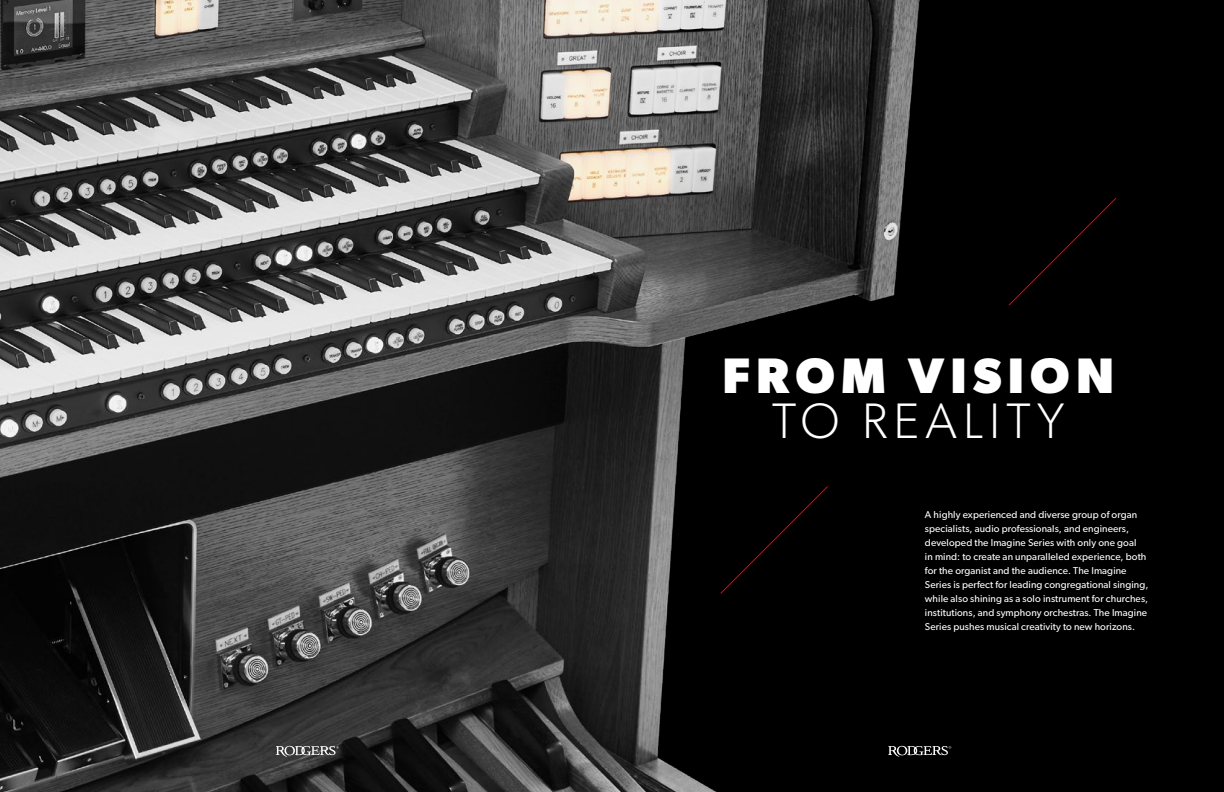
<style>
.page{position:relative;width:1224px;height:792px;background:#fff}
.page>*{position:absolute;margin:0;border:0;box-sizing:border-box;transform-origin:0 0}
.t1{font:700 50px "Gibson";letter-spacing:.125em;color:#fff}
.t2{font:300 50px "Gibson";letter-spacing:.125em;color:#fff}
.t3{font:10px/14px "Gibson";letter-spacing:.01em;color:#fff}
</style>
<div class="page">
<div style="left:338px;top:0;width:886px;height:792px;background:#000"></div>
<img style="left:0;top:0;width:920px;height:792px">
<svg style="left:719px;top:197px;width:398px;height:398px"></svg>
<svg style="left:818px;top:305px;width:299px;height:182px"></svg>
<div style="left:885px;top:744px;width:66px;height:13px;background:#000"></div>
<svg style="left:888px;top:746px;width:63px;height:11px"></svg>
<svg style="left:272px;top:744px;width:67px;height:13px"></svg>
<svg style="left:276px;top:746px;width:63px;height:11px"></svg>
<h1 class="t1" style="left:722px;top:346px;width:393px">FROM VISION</h1>
<h1 class="t2" style="left:772px;top:391px;width:294px">TO REALITY</h1>
<p class="t3" style="left:925px;top:507px;width:225px">A highly experienced and diverse group of organ specialists, audio professionals, and engineers, developed the Imagine Series with only one goal<br>in mind: to create an unparalleled experience, both for the organist and the audience. The Imagine Series is perfect for leading congregational singing, while also shining as a solo instrument for churches, institutions, and symphony orchestras. The Imagine Series pushes musical creativity to new horizons.</p>
</div>
